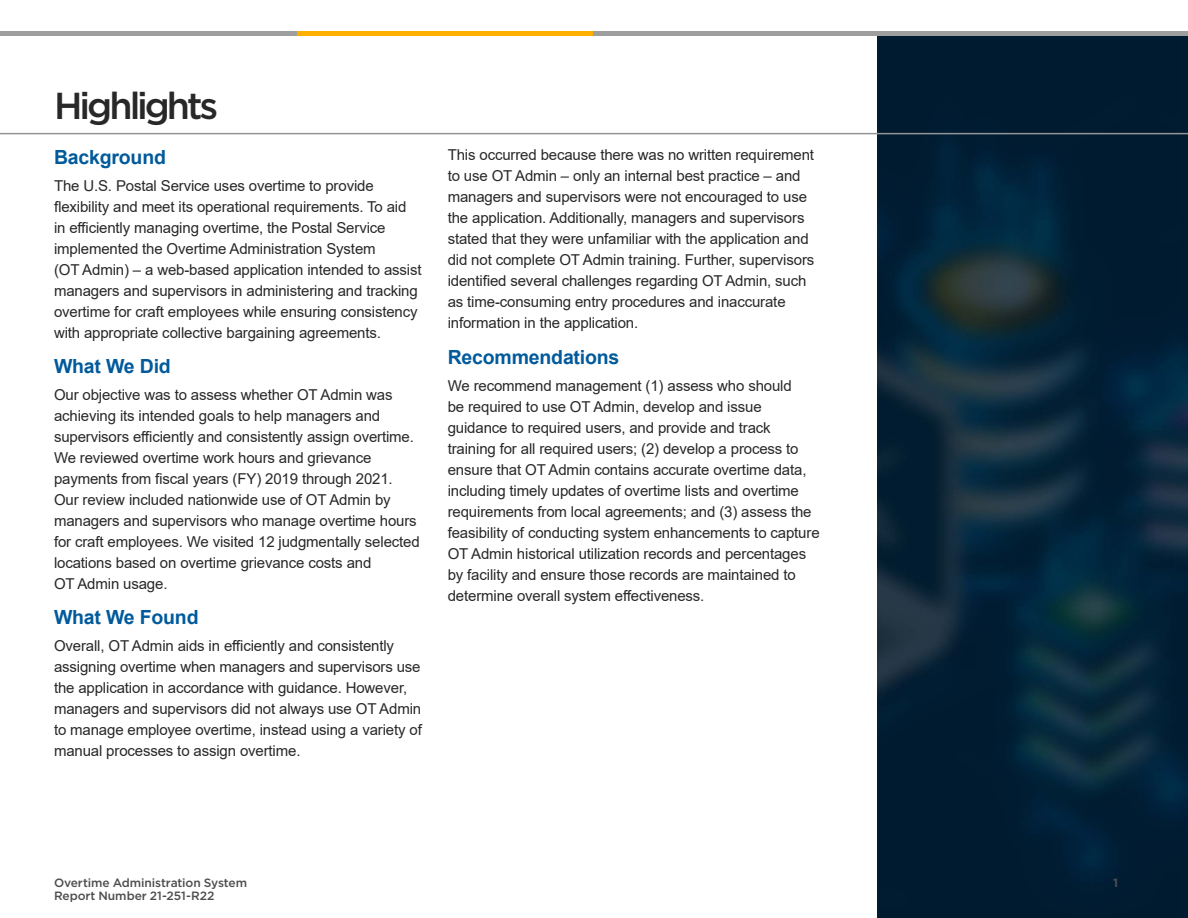
<style>
.page{position:relative;width:1188px;height:918px;background:#fff}
.page>*{position:absolute;margin:0;border:0;box-sizing:border-box;transform-origin:0 0}
.t1{font:500 37.5px "Gotham";letter-spacing:-.08em;color:#292829}
.t2{font:700 19.5px "Arial";letter-spacing:-.01em;color:#005a9c}
.t3{font:15px/21px "Arial";letter-spacing:-.01em;color:#292829}
.t4{font:500 12px/13.5px "Gotham";letter-spacing:-.005em;color:#4d4d4f}
.t5{font:700 12px "Gotham";color:#4d4d4f}
</style>
<div class="page">
<img style="left:878px;top:31px;width:310px;height:887px">
<hr style="left:0;top:133px;width:1188px;height:1px;background:#939598">
<hr style="left:0;top:32px;width:1188px;height:4px;background:#9e9e9e">
<hr style="left:298px;top:32px;width:295px;height:4px;background:#ffaf00">
<h1 class="t1" style="left:54px;top:84px;width:166px">Highlights</h1>
<h2 class="t2" style="left:54px;top:143px;width:114px">Background</h2>
<p class="t3" style="left:54px;top:175px;width:369px">The U.S. Postal Service uses overtime to provide flexibility and meet its operational requirements. To aid in efficiently managing overtime, the Postal Service implemented the Overtime Administration System<br>(OT Admin) – a web-based application intended to assist managers and supervisors in administering and tracking overtime for craft employees while ensuring consistency with appropriate collective bargaining agreements.</p>
<h2 class="t2" style="left:54px;top:352px;width:118px">What We Did</h2>
<p class="t3" style="left:54px;top:384px;width:367px">Our objective was to assess whether OT Admin was achieving its intended goals to help managers and supervisors efficiently and consistently assign overtime.<br>We reviewed overtime work hours and grievance payments from fiscal years (FY) 2019 through 2021.<br>Our review included nationwide use of OT Admin by managers and supervisors who manage overtime hours for craft employees. We visited 12 judgmentally selected locations based on overtime grievance costs and<br>OT Admin usage.</p>
<h2 class="t2" style="left:54px;top:604px;width:146px">What We Found</h2>
<p class="t3" style="left:54px;top:635px;width:369px">Overall, OT Admin aids in efficiently and consistently assigning overtime when managers and supervisors use the application in accordance with guidance. However, managers and supervisors did not always use OT Admin to manage employee overtime, instead using a variety of manual processes to assign overtime.</p>
<p class="t3" style="left:448px;top:144px;width:368px">This occurred because there was no written requirement to use OT Admin – only an internal best practice – and managers and supervisors were not encouraged to use the application. Additionally, managers and supervisors stated that they were unfamiliar with the application and did not complete OT Admin training. Further, supervisors identified several challenges regarding OT Admin, such as time-consuming entry procedures and inaccurate information in the application.</p>
<h2 class="t2" style="left:448px;top:343px;width:173px">Recommendations</h2>
<p class="t3" style="left:448px;top:375px;width:373px">We recommend management (1) assess who should<br>be required to use OT Admin, develop and issue guidance to required users, and provide and track training for all required users; (2) develop a process to ensure that OT Admin contains accurate overtime data, including timely updates of overtime lists and overtime requirements from local agreements; and (3) assess the feasibility of conducting system enhancements to capture OT Admin historical utilization records and percentages by facility and ensure those records are maintained to determine overall system effectiveness.</p>
<p class="t4" style="left:54px;top:875px;width:195px">Overtime Administration System<br>Report Number 21-251-R22</p>
<p class="t5" style="left:1113px;top:875px;width:7px">1</p>
</div>
